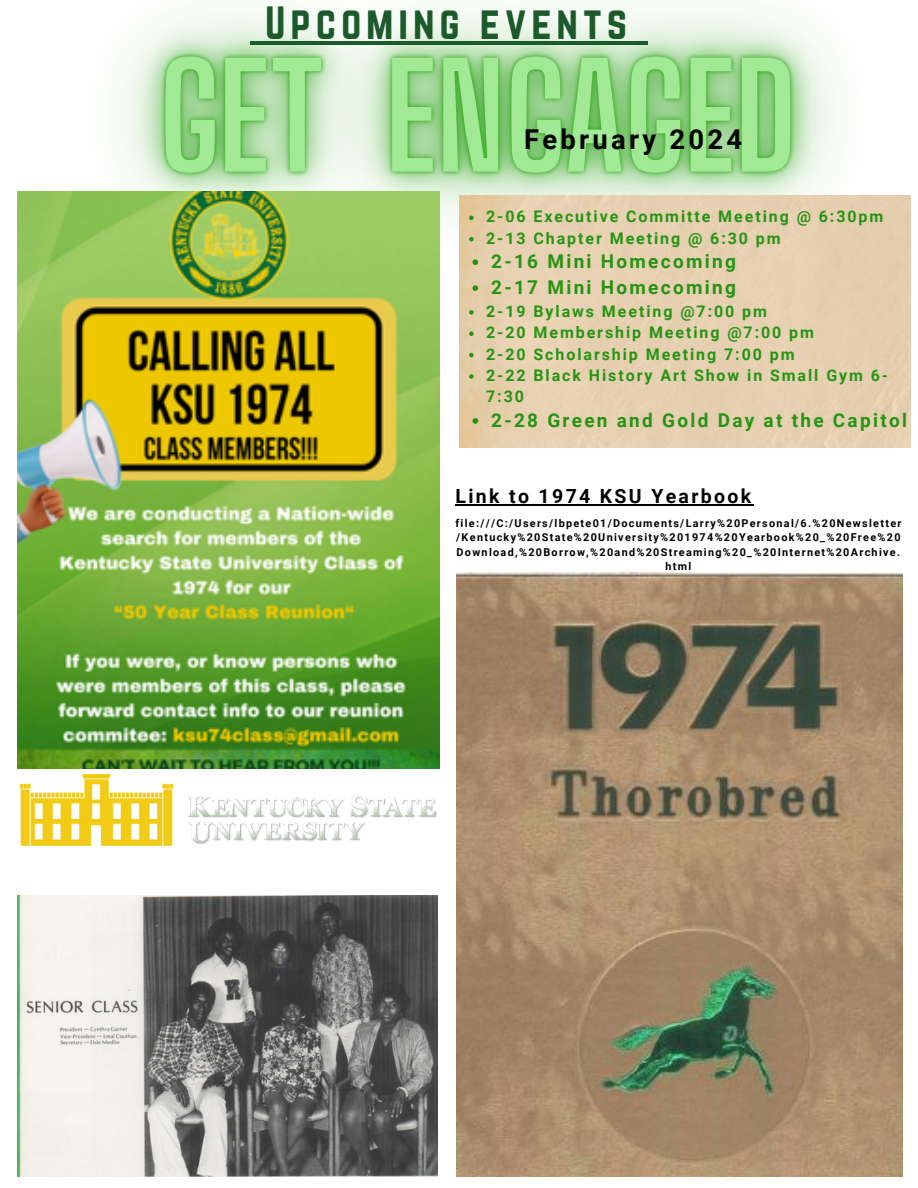
<style>
.page{position:relative;width:918px;height:1188px;background:#fff}
.page>*{position:absolute;margin:0;border:0;box-sizing:border-box;transform-origin:0 0}
.t1{font:40.8px "Norwester";letter-spacing:.12em;color:#1c5a2c}
.t2{font:700 27.45px "Roboto";letter-spacing:.12em;color:#000}
.t3{font:700 19.5px "Roboto";letter-spacing:.12em;color:#000}
.t4{font:700 19.05px "Roboto";letter-spacing:.12em;color:#269413}
.t5{font:700 16.05px/21.3px "Roboto";letter-spacing:.12em;color:#269413}
.t6{font:700 10.8px/14.4px "Roboto";letter-spacing:.12em;color:#000;text-align:center}
</style>
<div class="page">
<img style="left:17px;top:10px;width:894px;height:353px">
<img style="left:17px;top:192px;width:422px;height:577px">
<img style="left:17px;top:896px;width:421px;height:281px">
<img style="left:456px;top:572px;width:447px;height:605px">
<div style="left:459px;top:195px;width:451px;height:252px;background:#e6d0b1"></div>
<img style="left:19px;top:775px;width:418px;height:71px">
<hr style="left:250px;top:41px;width:15px;height:3px;background:#1c5a2c">
<hr style="left:265px;top:41px;width:367px;height:3px;background:#1c5a2c">
<hr style="left:632px;top:41px;width:15px;height:3px;background:#1c5a2c">
<hr style="left:456px;top:504px;width:298px;height:1px;background:#000">
<svg style="left:469px;top:216px;width:5px;height:4px"></svg>
<svg style="left:469px;top:237px;width:5px;height:4px"></svg>
<svg style="left:472px;top:259px;width:6px;height:6px"></svg>
<svg style="left:472px;top:285px;width:6px;height:6px"></svg>
<svg style="left:469px;top:310px;width:5px;height:5px"></svg>
<svg style="left:469px;top:331px;width:5px;height:5px"></svg>
<svg style="left:469px;top:353px;width:5px;height:4px"></svg>
<svg style="left:469px;top:374px;width:5px;height:5px"></svg>
<svg style="left:472px;top:418px;width:6px;height:6px"></svg>
<h6 class="t1" style="left:265px;top:-2px;width:363px">Upcoming events</h6>
<h5 class="t2" style="left:524px;top:123px;width:220px">February 2024</h5>
<h6 class="t5" style="left:486px;top:206px;width:399px">2-06 Executive Committe Meeting @ 6:30pm</h6>
<h6 class="t5" style="left:486px;top:228px;width:296px">2-13 Chapter Meeting @ 6:30 pm</h6>
<h6 class="t4" style="left:491px;top:251px;width:246px">2-16 Mini Homecoming</h6>
<h6 class="t4" style="left:491px;top:277px;width:246px">2-17 Mini Homecoming</h6>
<h5 class="t5" style="left:486px;top:301px;width:282px">2-19 Bylaws Meeting @7:00 pm</h5>
<h4 class="t5" style="left:486px;top:322px;width:329px">2-20 Membership Meeting @7:00 pm</h4>
<p class="t5" style="left:486px;top:343px;width:310px">2-20 Scholarship Meeting 7:00 pm</p>
<p class="t5" style="left:486px;top:365px;width:403px">2-22 Black History Art Show in Small Gym 6-<br>7:30</p>
<p class="t4" style="left:491px;top:409px;width:417px">2-28 Green and Gold Day at the Capitol</p>
<h5 class="t3" style="left:456px;top:485px;width:297px">Link to 1974 KSU Yearbook</h5>
<h6 class="t6" style="left:455px;top:516px;width:448px">file:///C:/Users/lbpete01/Documents/Larry%20Personal/6.%20Newsletter /Kentucky%20State%20University%201974%20Yearbook%20_%20Free%20<br>Download,%20Borrow,%20and%20Streaming%20_%20Internet%20Archive. html</h6>
</div>
